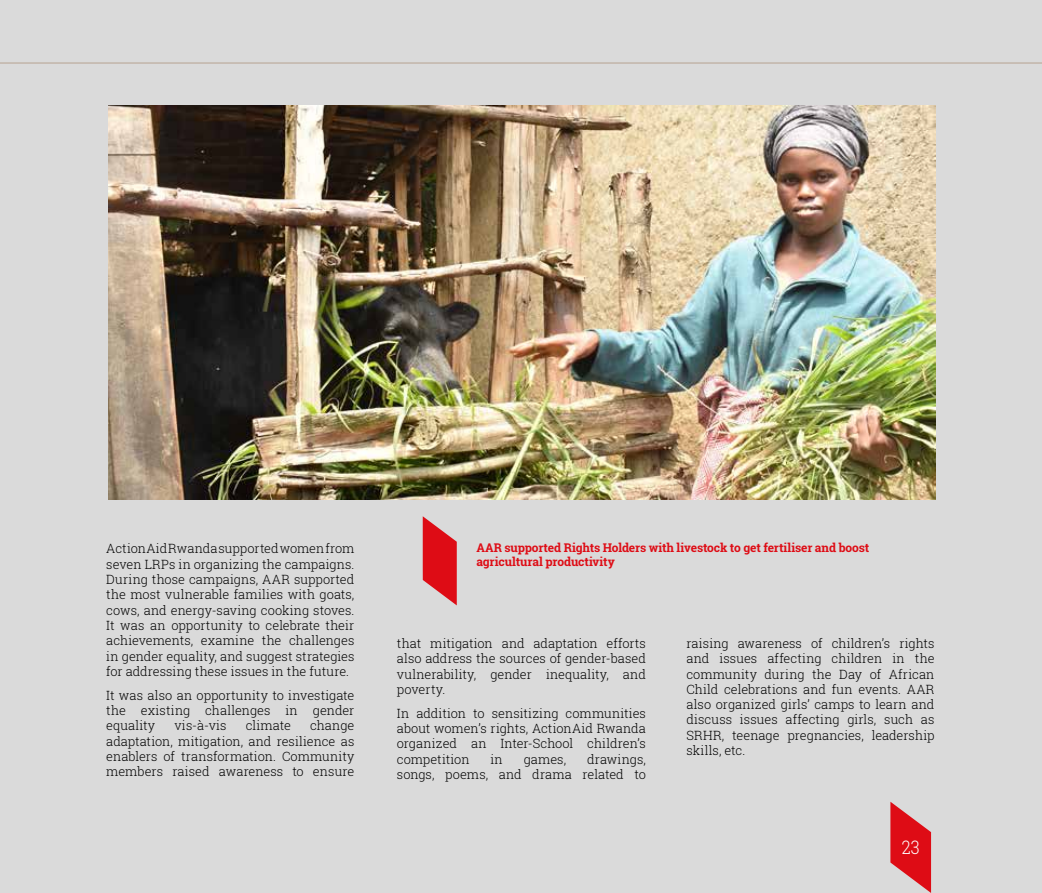
<style>
.page{position:relative;width:1042px;height:893px;background:#dadada}
.page>*{position:absolute;margin:0;border:0;box-sizing:border-box;transform-origin:0 0}
.t1{font:300 18.6px "Roboto Slab";color:#fff;scale:.89 1}
.t2{font:300 12.75px/15.3px "Roboto Slab";letter-spacing:.005em;color:#000;text-align:justify}
.t3{font:700 12px/14.4px "Roboto Slab";letter-spacing:-.01em;color:#de0c15}
</style>
<div class="page">
<hr style="left:0;top:62px;width:1042px;height:2px;background:#c2b5a9">
<svg style="left:890px;top:802px;width:41px;height:91px"></svg>
<img style="left:108px;top:106px;width:827px;height:394px">
<svg style="left:423px;top:516px;width:34px;height:89px"></svg>
<p class="t2" style="left:106px;top:541px;width:250px">ActionAid Rwanda supported women from seven LRPs in organizing the campaigns.<br>During those campaigns, AAR supported the most vulnerable families with goats, cows, and energy-saving cooking stoves.<br>It was an opportunity to celebrate their achievements, examine the challenges in gender equality, and suggest strategies for addressing these issues in the future.</p>
<p class="t2" style="left:106px;top:687px;width:250px">It was also an opportunity to investigate the existing challenges in gender equality</p>
<p class="t2" style="left:106px;top:718px;width:250px;text-indent:204px">change adaptation, mitigation, and resilience as enablers of transformation. Community members raised awareness to ensure</p>
<p class="t2" style="left:174px;top:718px;width:54px">vis-à-vis</p>
<p class="t2" style="left:246px;top:718px;width:47px">climate</p>
<p class="t3" style="left:476px;top:540px;width:394px">AAR supported Rights Holders with livestock to get fertiliser and boost agricultural productivity</p>
<p class="t2" style="left:397px;top:635px;width:250px">that mitigation and adaptation efforts also address the sources of gender-based vulnerability, gender inequality, and poverty.</p>
<p class="t2" style="left:397px;top:705px;width:250px">In addition to sensitizing communities about women’s rights, ActionAid Rwanda organized an Inter-School children’s competition</p>
<p class="t2" style="left:397px;top:751px;width:250px;text-align:right">drawings,<br>songs, poems, and drama related to</p>
<p class="t2" style="left:490px;top:751px;width:14px">in</p>
<p class="t2" style="left:524px;top:751px;width:44px">games,</p>
<p class="t2" style="left:686px;top:635px;width:250px">raising awareness of children’s rights and issues affecting children in the community during the Day of African Child celebrations and fun events. AAR also organized girls’ camps to learn and discuss issues affecting girls, such as SRHR, teenage pregnancies, leadership skills, etc.</p>
<h1 class="t1" style="left:902px;top:835px;width:22px">23</h1>
</div>
